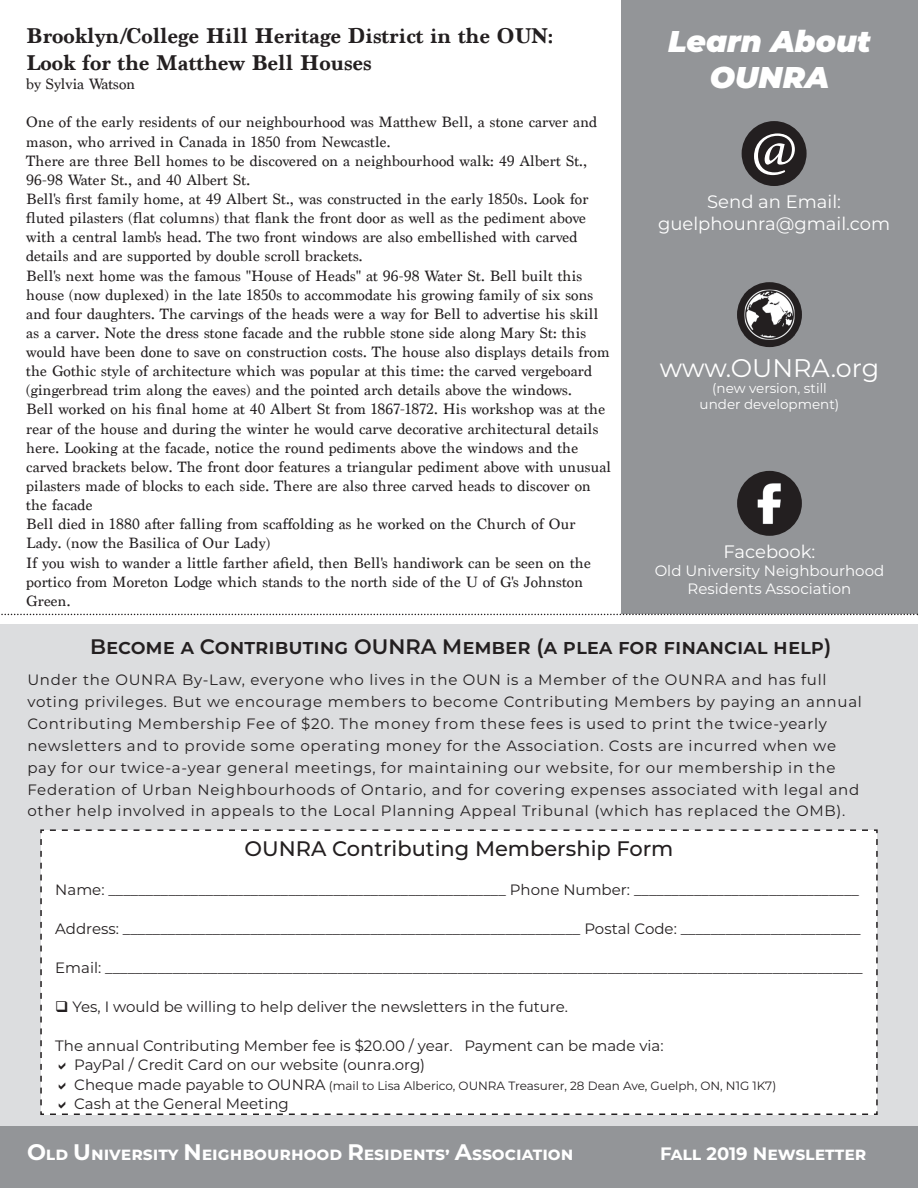
<style>
.page{position:relative;width:918px;height:1188px;background:#fff}
.page>*{position:absolute;margin:0;border:0;box-sizing:border-box;transform-origin:0 0}
.t1{font:italic 900 30px/36px "Montserrat";color:#fff;text-align:center}
.t2{font:25.5px "Montserrat";color:#fff}
.t3{font:700 22.5px/27.3px "Marion";color:#231f20}
.t4{font:600 21px "Montserrat";color:#231f20}
.t5{font:500 21px "Montserrat";color:#231f20}
.t6{font:700 18px "Montserrat";color:#fff}
.t7{font:18px/21.6px "Montserrat";color:#fff;text-align:center}
.t8{font:15.75px/19.2px "Marion";letter-spacing:.01em;color:#231f20}
.t9{font:15px/21.9px "Montserrat";letter-spacing:.05em;color:#231f20}
.t10{font:15px/19.5px "Montserrat";color:#231f20}
.t11{font:15px/18px "Montserrat";color:#fff;text-align:center}
.t12{font:13.5px/16.2px "Montserrat";color:#fff;text-align:center}
.t13{font:12px "Montserrat";color:#231f20}
.s1{font-size:15px}
.s2{font-size:22.5px}
</style>
<div class="page">
<div style="left:0;top:1126px;width:918px;height:62px;background:#939598"></div>
<div style="left:621px;top:0;width:297px;height:614px;background:#939598"></div>
<div style="left:737px;top:282px;width:65px;height:65px;background:#231f20;border-radius:50%"></div>
<img style="left:745px;top:290px;width:49px;height:50px">
<div style="left:737px;top:471px;width:65px;height:65px;background:#231f20;border-radius:50%"></div>
<img style="left:757px;top:483px;width:24px;height:41px">
<div style="left:742px;top:121px;width:65px;height:65px;background:#231f20;border-radius:50%"></div>
<svg style="left:754px;top:133px;width:41px;height:42px"></svg>
<div style="left:0;top:624px;width:918px;height:502px;background:#dcdddf"></div>
<svg style="left:1px;top:614px;width:917px;height:1px"></svg>
<div style="left:40px;top:829px;width:838px;height:286px;background:#fff"></div>
<h3 class="t3" style="left:26px;top:22px;width:529px">Brooklyn/College Hill Heritage District in the OUN:<br>Look for the Matthew Bell Houses</h3>
<p class="t8" style="left:26px;top:75px;width:110px">by Sylvia Watson</p>
<p class="t8" style="left:26px;top:113px;width:586px">One of the early residents of our neighbourhood was Matthew Bell, a stone carver and mason, who arrived in Canada in 1850 from Newcastle.<br>There are three Bell homes to be discovered on a neighbourhood walk: 49 Albert St., 96-98 Water St., and 40 Albert St.<br>Bell's first family home, at 49 Albert St., was constructed in the early 1850s. Look for fluted pilasters (flat columns) that flank the front door as well as the pediment above with a central lamb's head. The two front windows are also embellished with carved details and are supported by double scroll brackets.<br>Bell's next home was the famous "House of Heads" at 96-98 Water St. Bell built this house (now duplexed) in the late 1850s to accommodate his growing family of six sons and four daughters. The carvings of the heads were a way for Bell to advertise his skill as a carver. Note the dress stone facade and the rubble stone side along Mary St: this would have been done to save on construction costs. The house also displays details from the Gothic style of architecture which was popular at this time: the carved vergeboard (gingerbread trim along the eaves) and the pointed arch details above the windows.<br>Bell worked on his final home at 40 Albert St from 1867-1872. His workshop was at the rear of the house and during the winter he would carve decorative architectural details here. Looking at the facade, notice the round pediments above the windows and the carved brackets below. The front door features a triangular pediment above with unusual pilasters made of blocks to each side. There are also three carved heads to discover on the facade<br>Bell died in 1880 after falling from scaffolding as he worked on the Church of Our Lady. (now the Basilica of Our Lady)<br>If you wish to wander a little farther afield, then Bell's handiwork can be seen on the portico from Moreton Lodge which stands to the north side of the U of G's Johnston Green.</p>
<h1 class="t1" style="left:668px;top:21px;width:204px">Learn About<br>OUNRA</h1>
<p class="t7" style="left:658px;top:190px;width:234px">Send an Email: guelphounra@gmail.com</p>
<h2 class="t2" style="left:660px;top:350px;width:221px">www.OUNRA.org</h2>
<p class="t12" style="left:700px;top:379px;width:141px">(new version, still under development)</p>
<p class="t7" style="left:724px;top:540px;width:93px">Facebook:</p>
<p class="t11" style="left:655px;top:561px;width:231px">Old University Neighbourhood<br>Residents Association</p>
<h3 class="t4" style="left:90px;top:631px;width:743px">BECOME A CONTRIBUTING OUNRA MEMBER (A PLEA FOR FINANCIAL HELP)</h3>
<p class="t9" style="left:27px;top:668px;width:836px">Under the OUNRA By-Law, everyone who lives in the OUN is a Member of the OUNRA and has full voting privileges. But we encourage members to become Contributing Members by paying an annual Contributing Membership Fee of $20. The money from these fees is used to print the twice-yearly newsletters and to provide some operating money for the Association. Costs are incurred when we pay for our twice-a-year general meetings, for maintaining our website, for our membership in the Federation of Urban Neighbourhoods of Ontario, and for covering expenses associated with legal and other help involved in appeals to the Local Planning Appeal Tribunal (which has replaced the OMB).</p>
<h3 class="t5" style="left:244px;top:834px;width:431px">OUNRA Contributing Membership Form</h3>
<p class="t10" style="left:55px;top:879px;width:805px">Name: _____________________________________________________ Phone Number: ______________________________</p>
<p class="t10" style="left:55px;top:918px;width:807px">Address: _____________________________________________________________ Postal Code: ________________________</p>
<p class="t9" style="left:55px;top:956px;width:809px">Email: _____________________________________________________________________________________________________</p>
<p class="t10" style="left:55px;top:996px;width:514px">❑ Yes, I would be willing to help deliver the newsletters in the future.</p>
<p class="t10" style="left:74px;top:1035px;width:591px;text-indent:-19px">The annual Contributing Member fee is $20.00 / year. Payment can be made via:<br>PayPal / Credit Card on our website (ounra.org)</p>
<p class="t13" style="left:74px;top:1077px;width:704px"><span class="s1">Cheque made payable to OUNRA</span> (mail to Lisa Alberico, OUNRA Treasurer, 28 Dean Ave, Guelph, ON, N1G 1K7)</p>
<p class="t10" style="left:74px;top:1094px;width:216px">Cash at the General Meeting</p>
<p class="t6" style="left:27px;top:1141px;width:548px"><span class="s2">O</span>ld <span class="s2">U</span>niversity <span class="s2">N</span>eighbourhood <span class="s2">R</span>esidents’ <span class="s2">A</span>ssociation</p>
<p class="t6" style="left:660px;top:1141px;width:208px">Fall 2019 Newsletter</p>
</div>
